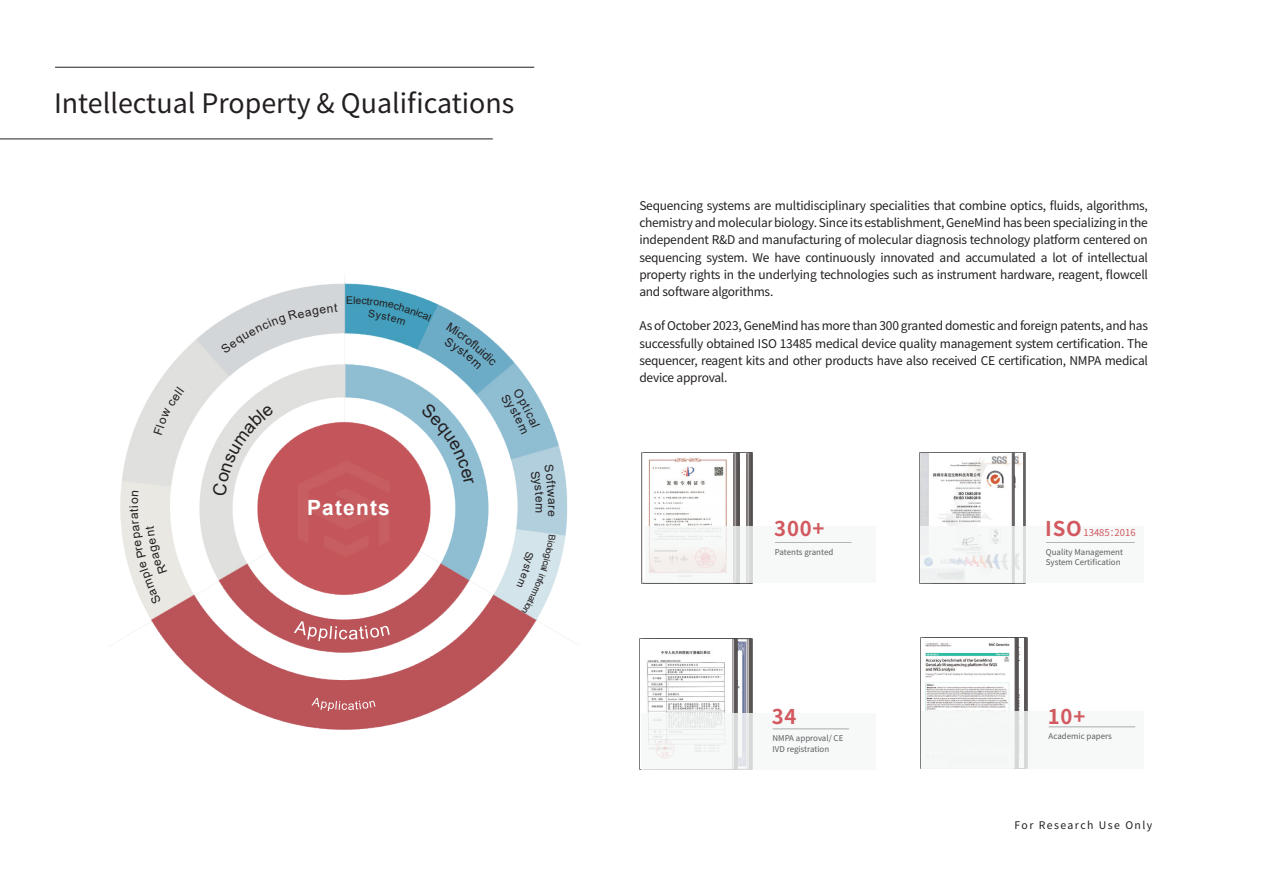
<style>
.page{position:relative;width:1263px;height:893px;background:#fff}
.page>*{position:absolute;margin:0;border:0;box-sizing:border-box;transform-origin:0 0}
.t1{font:26.85px "Source Han Sans SC";color:#231f20}
.t2{font:700 21px "Arial";letter-spacing:.055em;color:#fff}
.t3{font:700 20.4px "Source Han Sans SC";letter-spacing:.04em;color:#d1595f}
.t4{font:12px/17.2px "Source Han Sans SC";letter-spacing:-.02em;color:#231f20;text-align:justify}
.t5{font:10.5px "Source Han Sans SC";letter-spacing:.14em;color:#231f20}
.t6{font:9.45px "Source Han Sans SC";color:#d1595f}
.t7{font:7.95px/10.4px "Source Han Sans SC";color:#595c5d}
</style>
<div class="page">
<hr style="left:55px;top:67px;width:479px;height:1px;background:#231f20">
<hr style="left:0;top:138px;width:493px;height:1px;background:#231f20">
<img style="left:1018px;top:637px;width:10px;height:74px">
<img style="left:1018px;top:639px;width:5px;height:72px">
<img style="left:921px;top:637px;width:97px;height:74px">
<img style="left:922px;top:639px;width:91px;height:72px">
<img style="left:1014px;top:454px;width:8px;height:73px">
<img style="left:920px;top:452px;width:94px;height:75px">
<img style="left:920px;top:454px;width:91px;height:73px">
<img style="left:739px;top:452px;width:13px;height:75px">
<img style="left:739px;top:453px;width:6px;height:74px">
<svg style="left:740px;top:462px;width:2px;height:16px"></svg>
<img style="left:737px;top:639px;width:15px;height:131px">
<img style="left:639px;top:638px;width:98px;height:132px">
<img style="left:640px;top:639px;width:91px;height:130px">
<img style="left:641px;top:452px;width:98px;height:131px">
<img style="left:643px;top:453px;width:90px;height:127px">
<svg style="left:728px;top:462px;width:1px;height:16px"></svg>
<div style="left:645px;top:527px;width:231px;height:56px;background:#f6f8f8"></div>
<hr style="left:775px;top:542px;width:76px;height:1px;background:#595c5d">
<div style="left:920px;top:527px;width:224px;height:56px;background:#f6f8f8"></div>
<hr style="left:1046px;top:542px;width:89px;height:1px;background:#595c5d">
<div style="left:921px;top:711px;width:223px;height:58px;background:#f6f8f8"></div>
<hr style="left:1048px;top:727px;width:87px;height:1px;background:#595c5d">
<div style="left:641px;top:713px;width:235px;height:56px;background:#f6f8f8"></div>
<hr style="left:772px;top:729px;width:77px;height:1px;background:#595c5d">
<img style="left:110px;top:283px;width:466px;height:447px">
<svg style="left:294px;top:621px;width:96px;height:20px"></svg>
<svg style="left:311px;top:698px;width:64px;height:13px"></svg>
<svg style="left:420px;top:403px;width:54px;height:82px"></svg>
<svg style="left:212px;top:405px;width:62px;height:91px"></svg>
<div style="left:347px;top:297px;width:85px;height:28px;background:#439fbd"></div>
<svg style="left:154px;top:386px;width:30px;height:49px"></svg>
<svg style="left:221px;top:303px;width:117px;height:51px"></svg>
<svg style="left:444px;top:322px;width:53px;height:47px"></svg>
<div style="left:500px;top:388px;width:40px;height:46px;background:#8fbdd2"></div>
<svg style="left:530px;top:464px;width:26px;height:52px"></svg>
<svg style="left:516px;top:535px;width:40px;height:79px"></svg>
<div style="left:129px;top:491px;width:38px;height:114px;background:#eae8e3"></div>
<h1 class="t1" style="left:54px;top:89px;width:462px">Intellectual Property &amp; Qualifications</h1>
<h2 class="t2" style="left:307px;top:493px;width:84px">Patents</h2>
<p class="t4" style="left:639px;top:197px;width:510px">Sequencing systems are multidisciplinary specialities that combine optics, fluids, algorithms, chemistry and molecular biology. Since its establishment, GeneMind has been specializing in the independent R&amp;D and manufacturing of molecular diagnosis technology platform centered on sequencing system. We have continuously innovated and accumulated a lot of intellectual property rights in the underlying technologies such as instrument hardware, reagent, flowcell and software algorithms.</p>
<p class="t4" style="left:639px;top:318px;width:510px">As of October 2023, GeneMind has more than 300 granted domestic and foreign patents, and has successfully obtained ISO 13485 medical device quality management system certification. The sequencer, reagent kits and other products have also received CE certification, NMPA medical device approval.</p>
<h3 class="t3" style="left:774px;top:517px;width:52px">300+</h3>
<p class="t7" style="left:775px;top:547px;width:60px">Patents granted</p>
<h3 class="t3" style="left:772px;top:705px;width:26px">34</h3>
<p class="t7" style="left:772px;top:733px;width:72px">NMPA approval/ CE<br>IVD registration</p>
<h3 class="t3" style="left:1045px;top:517px;width:38px">ISO</h3>
<p class="t7" style="left:1046px;top:547px;width:79px">Quality Management<br>System Certification</p>
<p class="t6" style="left:1083px;top:527px;width:54px">13485：2016</p>
<h3 class="t3" style="left:1048px;top:705px;width:39px">10+</h3>
<p class="t7" style="left:1048px;top:731px;width:65px">Academic papers</p>
<p class="t5" style="left:1014px;top:819px;width:139px">For Research Use Only</p>
</div>
